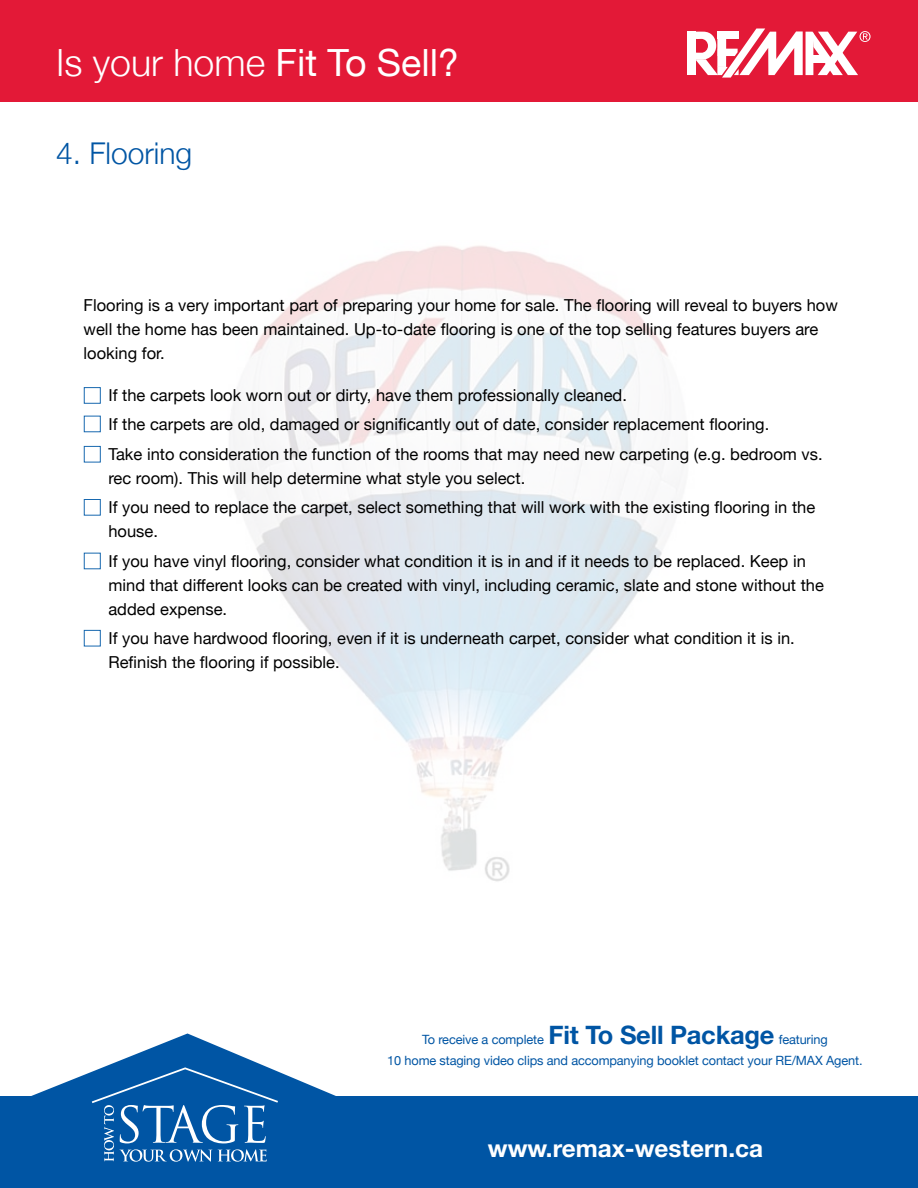
<style>
.page{position:relative;width:918px;height:1188px;background:#fff}
.page>*{position:absolute;margin:0;border:0;box-sizing:border-box;transform-origin:0 0}
.t1{font:300 37.5px "Helvetica Neue";color:#fff}
.t2{font:33px "Adobe Garamond Pro";color:#fff}
.t3{font:300 30px "Helvetica Neue";color:#0055a4}
.t4{font:700 24.3px "Helvetica Neue";color:#fff}
.t5{font:16.5px/24px "Helvetica Neue";color:#000}
.t6{font:12.75px/21px "Helvetica Neue";letter-spacing:-.01em;color:#0055a4;text-align:center}
.s1{font-weight:400}
.s2{font-weight:700;font-size:25.5px}
</style>
<div class="page">
<div style="left:0;top:0;width:918px;height:102px;background:#e31937"></div>
<div style="left:687px;top:32px;width:9px;height:43px;background:#fff"></div>
<svg style="left:690px;top:28px;width:181px;height:50px"></svg>
<div style="left:0;top:1096px;width:918px;height:92px;background:#0055a4"></div>
<svg style="left:31px;top:1034px;width:305px;height:128px"></svg>
<img style="left:229px;top:246px;width:451px;height:636px">
<div style="left:84px;top:387px;width:17px;height:17px;border:1px solid #1768af"></div>
<div style="left:84px;top:416px;width:17px;height:16px;border:1px solid #1768af"></div>
<div style="left:84px;top:499px;width:17px;height:17px;border:1px solid #1768af"></div>
<div style="left:84px;top:630px;width:17px;height:16px;border:1px solid #1768af"></div>
<div style="left:84px;top:446px;width:17px;height:16px;border:1px solid #1768af"></div>
<div style="left:84px;top:553px;width:17px;height:16px;border:1px solid #1768af"></div>
<h2 class="t2" style="left:36px;top:35px;width:441px">IS YOUR HOME FIT TO SELL?</h2>
<h1 class="t1" style="left:56px;top:40px;width:404px">Is your home <span class="s1">Fit To Sell?</span></h1>
<h3 class="t3" style="left:56px;top:135px;width:138px">4. Flooring</h3>
<p class="t5" style="left:84px;top:293px;width:756px">Flooring is a very important part of preparing your home for sale. The flooring will reveal to buyers how well the home has been maintained. Up-to-date flooring is one of the top selling features buyers are looking for.</p>
<p class="t5" style="left:108px;top:380px;width:716px;line-height:29.4px">If the carpets look worn out or dirty, have them professionally cleaned.<br>If the carpets are old, damaged or significantly out of date, consider replacement flooring.<br>Take into consideration the function of the rooms that may need new carpeting (e.g. bedroom vs.</p>
<p class="t5" style="left:108px;top:463px;width:708px;line-height:29.4px">rec room). This will help determine what style you select.<br>If you need to replace the carpet, select something that will work with the existing flooring in the</p>
<p class="t5" style="left:108px;top:516px;width:699px;line-height:29.4px">house.<br>If you have vinyl flooring, consider what condition it is in and if it needs to be replaced. Keep in</p>
<p class="t5" style="left:108px;top:572px;width:717px">mind that different looks can be created with vinyl, including ceramic, slate and stone without the added expense.</p>
<p class="t5" style="left:108px;top:626px;width:688px">If you have hardwood flooring, even if it is underneath carpet, consider what condition it is in.<br>Refinish the flooring if possible.</p>
<p class="t6" style="left:387px;top:1029px;width:477px">To receive a complete <span class="s2">Fit To Sell Package</span> featuring<br>10 home staging video clips and accompanying booklet contact your RE/MAX Agent.</p>
<h3 class="t4" style="left:488px;top:1134px;width:277px">www.remax-western.ca</h3>
</div>
